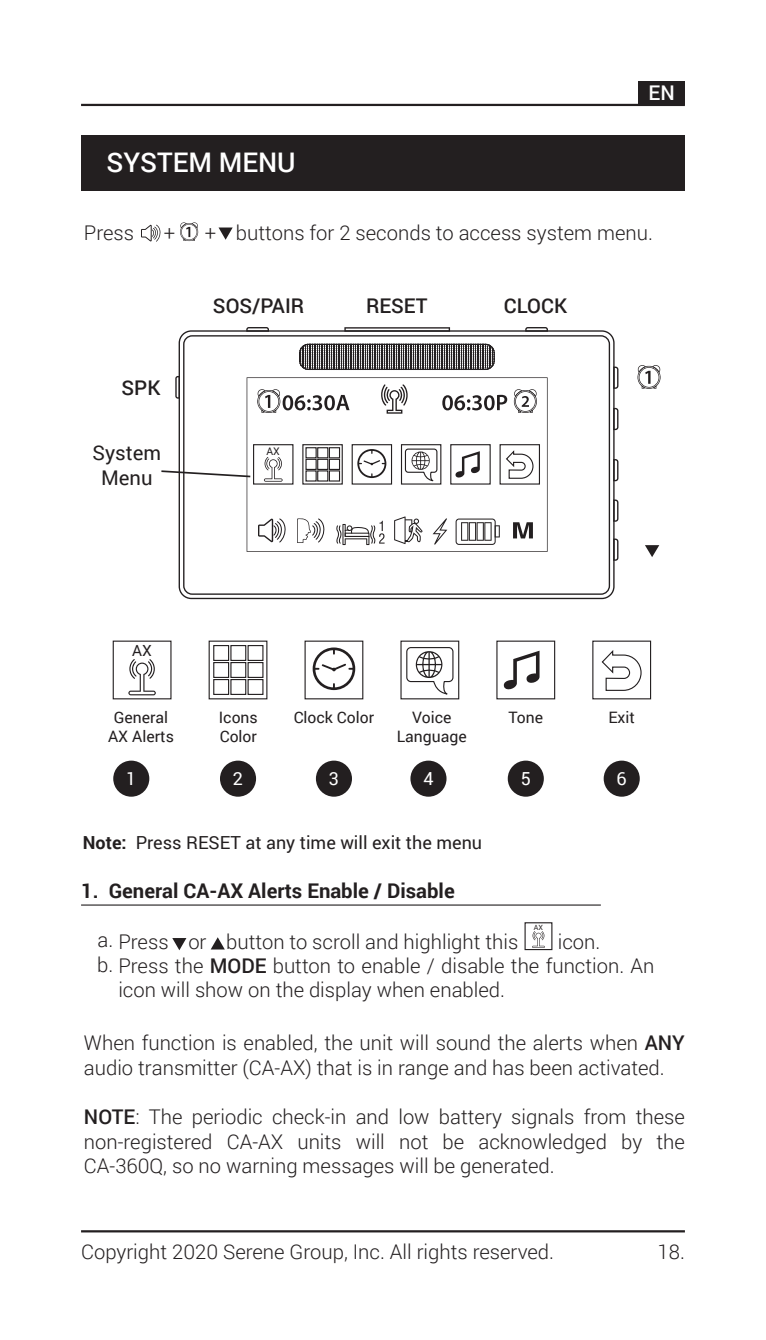
<style>
.page{position:relative;width:766px;height:1340px;background:#fff}
.page>*{position:absolute;margin:0;border:0;box-sizing:border-box;transform-origin:0 0}
.t1{font:500 27px "Roboto";color:#fff}
.t2{font:300 20.25px/24.3px "Roboto";color:#231f20}
.t3{font:700 20.25px "Roboto";color:#231f20}
.t4{font:500 20.25px "Roboto";color:#231f20}
.t5{font:20.25px "Roboto";color:#231f20}
.t6{font:500 20.25px "Roboto";color:#fff}
.t7{font:18px "Roboto";color:#231f20}
.t8{font:18px "Roboto";color:#fff}
.t9{font:15.75px/18.9px "Roboto";color:#231f20;text-align:center}
.t10{font:15.3px "Roboto";color:#231f20}
.t11{font:10.58px "Roboto";color:#231f20}
.t12{font:7.2px "Roboto";color:#231f20}
.s1{font-weight:700}
.s2{font-weight:500}
</style>
<div class="page">
<div style="left:638px;top:81px;width:46px;height:24px;background:#231f20"></div>
<hr style="left:81px;top:104px;width:603px;height:2px;background:#231f20">
<hr style="left:81px;top:1230px;width:603px;height:2px;background:#231f20">
<div style="left:81px;top:135px;width:603px;height:55px;background:#231f20"></div>
<hr style="left:81px;top:904px;width:519px;height:1px;background:#231f20">
<svg style="left:180px;top:222px;width:18px;height:19px"></svg>
<svg style="left:141px;top:225px;width:20px;height:17px"></svg>
<svg style="left:218px;top:227px;width:15px;height:13px"></svg>
<svg style="left:178px;top:330px;width:436px;height:269px"></svg>
<svg style="left:344px;top:327px;width:106px;height:5px"></svg>
<svg style="left:525px;top:327px;width:23px;height:5px"></svg>
<svg style="left:246px;top:327px;width:23px;height:5px"></svg>
<svg style="left:175px;top:376px;width:5px;height:22px"></svg>
<svg style="left:613px;top:366px;width:5px;height:23px"></svg>
<svg style="left:613px;top:408px;width:5px;height:22px"></svg>
<svg style="left:613px;top:459px;width:5px;height:22px"></svg>
<svg style="left:613px;top:499px;width:5px;height:22px"></svg>
<svg style="left:613px;top:538px;width:5px;height:23px"></svg>
<svg style="left:246px;top:377px;width:301px;height:175px"></svg>
<svg style="left:637px;top:365px;width:23px;height:24px"></svg>
<svg style="left:257px;top:389px;width:92px;height:24px"></svg>
<svg style="left:513px;top:389px;width:24px;height:24px"></svg>
<svg style="left:442px;top:395px;width:65px;height:15px"></svg>
<svg style="left:378px;top:384px;width:32px;height:29px"></svg>
<svg style="left:258px;top:518px;width:28px;height:24px"></svg>
<svg style="left:297px;top:517px;width:28px;height:26px"></svg>
<svg style="left:336px;top:521px;width:48px;height:24px"></svg>
<svg style="left:394px;top:516px;width:28px;height:28px"></svg>
<svg style="left:432px;top:518px;width:15px;height:26px"></svg>
<svg style="left:455px;top:518px;width:43px;height:27px"></svg>
<svg style="left:494px;top:525px;width:5px;height:12px"></svg>
<svg style="left:513px;top:522px;width:19px;height:16px"></svg>
<svg style="left:299px;top:344px;width:195px;height:26px;background:#696667"></svg>
<svg style="left:645px;top:545px;width:14px;height:12px"></svg>
<div style="left:302px;top:444px;width:41px;height:40px;border:1px solid #231f20"></div>
<div style="left:305px;top:447px;width:11px;height:11px;border:1px solid #231f20"></div>
<div style="left:317px;top:447px;width:11px;height:11px;border:1px solid #231f20"></div>
<div style="left:329px;top:447px;width:11px;height:11px;border:1px solid #231f20"></div>
<div style="left:305px;top:459px;width:11px;height:11px;border:1px solid #231f20"></div>
<div style="left:317px;top:459px;width:11px;height:11px;border:1px solid #231f20"></div>
<div style="left:329px;top:459px;width:11px;height:11px;border:1px solid #231f20"></div>
<div style="left:317px;top:470px;width:11px;height:11px;border:1px solid #231f20"></div>
<div style="left:329px;top:470px;width:11px;height:11px;border:1px solid #231f20"></div>
<div style="left:253px;top:444px;width:40px;height:40px;border:1px solid #231f20"></div>
<svg style="left:264px;top:457px;width:18px;height:24px"></svg>
<div style="left:351px;top:444px;width:41px;height:40px;border:1px solid #231f20"></div>
<svg style="left:357px;top:449px;width:29px;height:29px"></svg>
<div style="left:401px;top:444px;width:40px;height:40px;border:1px solid #231f20"></div>
<svg style="left:404px;top:448px;width:36px;height:35px"></svg>
<div style="left:450px;top:444px;width:40px;height:40px;border:1px solid #231f20"></div>
<svg style="left:455px;top:451px;width:25px;height:27px"></svg>
<div style="left:499px;top:444px;width:41px;height:40px;border:1px solid #231f20"></div>
<svg style="left:505px;top:449px;width:29px;height:30px"></svg>
<svg style="left:161px;top:469px;width:91px;height:9px"></svg>
<div style="left:213px;top:645px;width:16px;height:16px;border:1px solid #231f20"></div>
<div style="left:230px;top:645px;width:16px;height:16px;border:1px solid #231f20"></div>
<div style="left:247px;top:645px;width:16px;height:16px;border:1px solid #231f20"></div>
<div style="left:213px;top:662px;width:16px;height:16px;border:1px solid #231f20"></div>
<div style="left:230px;top:662px;width:16px;height:16px;border:1px solid #231f20"></div>
<div style="left:247px;top:662px;width:16px;height:16px;border:1px solid #231f20"></div>
<div style="left:213px;top:679px;width:16px;height:16px;border:1px solid #231f20"></div>
<div style="left:230px;top:679px;width:16px;height:16px;border:1px solid #231f20"></div>
<div style="left:247px;top:679px;width:16px;height:16px;border:1px solid #231f20"></div>
<svg style="left:128px;top:659px;width:28px;height:36px"></svg>
<div style="left:524px;top:922px;width:28px;height:28px;border:1px solid #231f20"></div>
<svg style="left:532px;top:931px;width:12px;height:17px"></svg>
<svg style="left:312px;top:647px;width:43px;height:43px"></svg>
<svg style="left:406px;top:647px;width:48px;height:48px"></svg>
<svg style="left:503px;top:651px;width:36px;height:39px"></svg>
<svg style="left:601px;top:650px;width:41px;height:41px"></svg>
<div style="left:113px;top:760px;width:36px;height:36px;background:#231f20;border-radius:50%"></div>
<div style="left:220px;top:760px;width:36px;height:36px;background:#231f20;border-radius:50%"></div>
<div style="left:316px;top:760px;width:36px;height:36px;background:#231f20;border-radius:50%"></div>
<div style="left:410px;top:760px;width:36px;height:36px;background:#231f20;border-radius:50%"></div>
<div style="left:507px;top:760px;width:36px;height:36px;background:#231f20;border-radius:50%"></div>
<div style="left:603px;top:760px;width:36px;height:36px;background:#231f20;border-radius:50%"></div>
<svg style="left:172px;top:938px;width:14px;height:12px"></svg>
<svg style="left:211px;top:937px;width:14px;height:12px"></svg>
<h1 class="t1" style="left:106px;top:143px;width:191px">SYSTEM MENU</h1>
<p class="t6" style="left:648px;top:79px;width:28px">EN</p>
<p class="t2" style="left:84px;top:220px;width:52px">Press</p>
<p class="t2" style="left:164px;top:220px;width:13px">+</p>
<p class="t2" style="left:205px;top:220px;width:449px">+ buttons for 2 seconds to access system menu.</p>
<p class="t4" style="left:121px;top:373px;width:40px">SPK</p>
<p class="t4" style="left:213px;top:291px;width:93px">SOS/PAIR</p>
<p class="t4" style="left:366px;top:291px;width:63px">RESET</p>
<p class="t4" style="left:503px;top:291px;width:65px">CLOCK</p>
<p class="t5" style="left:92px;top:439px;width:70px">System</p>
<p class="t11" style="left:266px;top:443px;width:15px">AX</p>
<p class="t5" style="left:101px;top:463px;width:53px">Menu</p>
<p class="t10" style="left:132px;top:639px;width:21px">AX</p>
<p class="t9" style="left:108px;top:707px;width:67px">General<br>AX Alerts</p>
<p class="t9" style="left:219px;top:707px;width:40px;text-align:left">Icons<br>Color</p>
<p class="t9" style="left:293px;top:707px;width:82px">Clock Color</p>
<p class="t9" style="left:396px;top:707px;width:71px">Voice<br>Language</p>
<p class="t9" style="left:508px;top:707px;width:36px">Tone</p>
<p class="t9" style="left:608px;top:707px;width:28px">Exit</p>
<p class="t8" style="left:126px;top:765px;width:12px">1</p>
<p class="t8" style="left:233px;top:765px;width:12px">2</p>
<p class="t8" style="left:329px;top:765px;width:12px">3</p>
<p class="t8" style="left:423px;top:765px;width:12px">4</p>
<p class="t8" style="left:520px;top:765px;width:12px">5</p>
<p class="t8" style="left:616px;top:765px;width:12px">6</p>
<p class="t7" style="left:83px;top:830px;width:401px"><span class="s1">Note:</span> Press RESET at any time will exit the menu</p>
<p class="t3" style="left:81px;top:876px;width:375px">1. General CA-AX Alerts Enable / Disable</p>
<p class="t2" style="left:98px;top:928px;width:422px">a. Press or button to scroll and highlight this</p>
<p class="t2" style="left:557px;top:928px;width:44px">icon.</p>
<p class="t2" style="left:97px;top:953px;width:558px">b. Press the <span class="s2">MODE</span> button to enable / disable the function. An</p>
<p class="t2" style="left:118px;top:977px;width:388px">icon will show on the display when enabled.</p>
<p class="t2" style="left:84px;top:1030px;width:602px">When function is enabled, the unit will sound the alerts when <span class="s2">ANY </span>audio transmitter (CA-AX) that is in range and has been activated.</p>
<p class="t2" style="left:84px;top:1104px;width:602px;text-align:justify"><span class="s2">NOTE</span>: The periodic check-in and low battery signals from these non-registered CA-AX units will not be acknowledged by the CA-360Q, so no warning messages will be generated.</p>
<p class="t12" style="left:533px;top:922px;width:11px">AX</p>
<p class="t2" style="left:81px;top:1238px;width:474px">Copyright 2020 Serene Group, Inc. All rights reserved.</p>
<p class="t2" style="left:657px;top:1238px;width:29px">18.</p>
</div>
